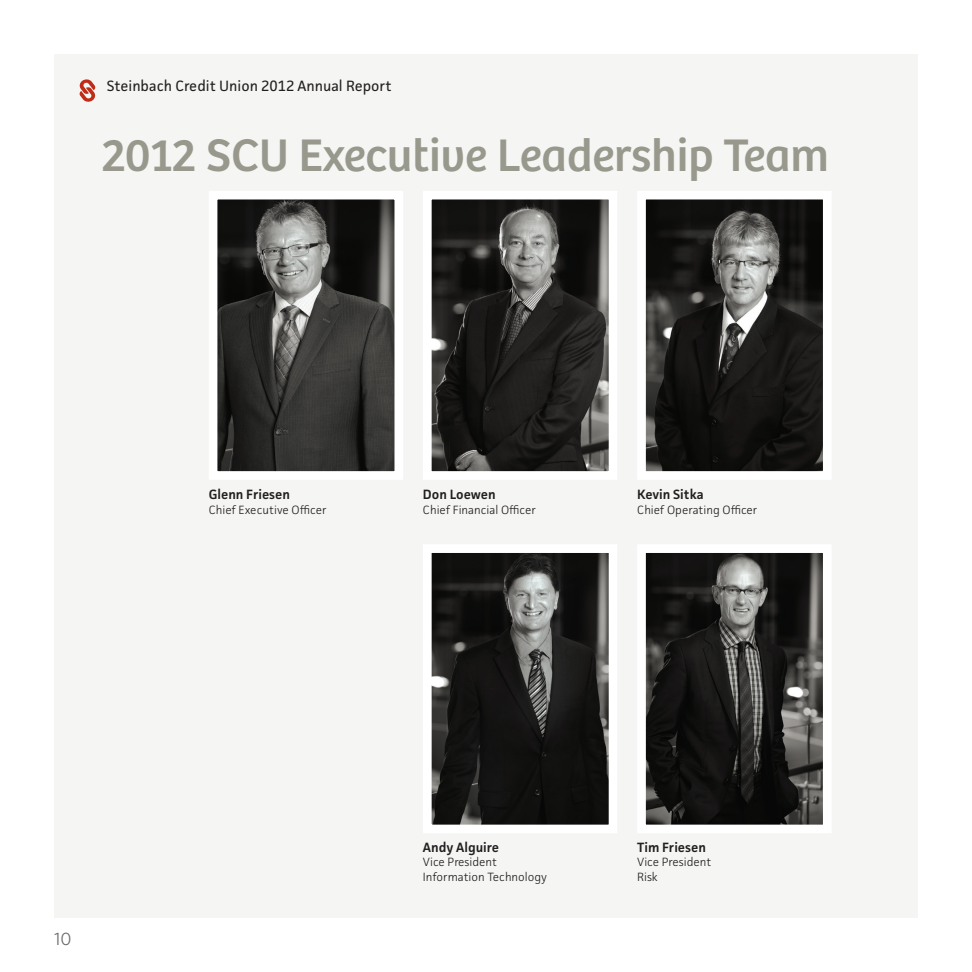
<style>
.page{position:relative;width:972px;height:972px;background:#fff}
.page>*{position:absolute;margin:0;border:0;box-sizing:border-box;transform-origin:0 0}
.t1{font:47.4px "Bree";color:#98988d}
.t2{font:18px "Whitney";color:#6c6d70}
.t3{font:15px "Facit";color:#231f20}
.t4{font:600 13.5px "Facit";color:#231f20}
.t5{font:300 12px "Facit";color:#231f20}
</style>
<div class="page">
<div style="left:54px;top:54px;width:864px;height:864px;background:#f5f6f3"></div>
<svg style="left:79px;top:79px;width:17px;height:23px"></svg>
<img style="left:219px;top:201px;width:174px;height:269px">
<div style="left:209px;top:191px;width:194px;height:289px;border:9px solid #fff"></div>
<img style="left:433px;top:201px;width:174px;height:269px">
<div style="left:423px;top:191px;width:194px;height:289px;border:9px solid #fff"></div>
<img style="left:647px;top:201px;width:175px;height:269px">
<div style="left:637px;top:191px;width:195px;height:289px;border:9px solid #fff"></div>
<img style="left:433px;top:554px;width:174px;height:269px">
<div style="left:423px;top:544px;width:194px;height:289px;border:9px solid #fff"></div>
<img style="left:647px;top:554px;width:175px;height:269px">
<div style="left:637px;top:544px;width:195px;height:289px;border:9px solid #fff"></div>
<p class="t3" style="left:107px;top:76px;width:286px">Steinbach Credit Union 2012 Annual Report</p>
<p class="t1" style="left:102px;top:127px;width:729px">2012 SCU Executive Leadership Team</p>
<p class="t4" style="left:209px;top:486px;width:83px">Glenn Friesen</p>
<p class="t5" style="left:209px;top:502px;width:119px">Chief Executive Officer</p>
<p class="t4" style="left:423px;top:486px;width:74px">Don Loewen</p>
<p class="t5" style="left:423px;top:502px;width:115px">Chief Financial Officer</p>
<p class="t4" style="left:637px;top:486px;width:68px">Kevin Sitka</p>
<p class="t5" style="left:637px;top:502px;width:122px">Chief Operating Officer</p>
<h2 class="t2" style="left:54px;top:927px;width:19px">10</h2>
<p class="t4" style="left:423px;top:839px;width:78px">Andy Alguire</p>
<p class="t5" style="left:423px;top:855px;width:76px">Vice President</p>
<p class="t5" style="left:423px;top:869px;width:125px">Information Technology</p>
<p class="t4" style="left:637px;top:839px;width:70px">Tim Friesen</p>
<p class="t5" style="left:637px;top:855px;width:76px">Vice President</p>
<p class="t5" style="left:637px;top:869px;width:22px">Risk</p>
</div>
